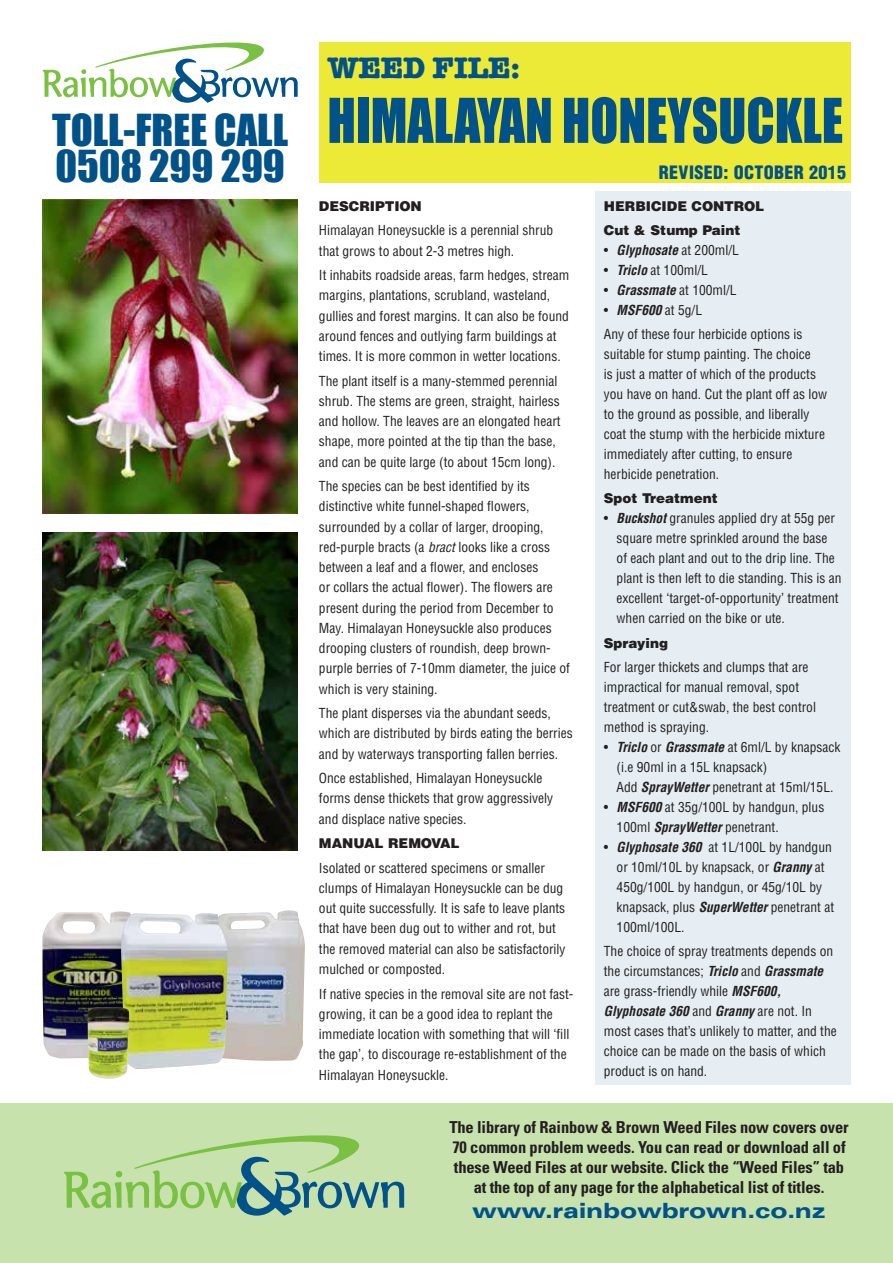
<style>
.page{position:relative;width:893px;height:1263px;background:#fff}
.page>*{position:absolute;margin:0;border:0;box-sizing:border-box;transform-origin:0 0}
.t1{font:57px "Impact";color:#005288;scale:.9 1}
.t2{font:40.5px/36px "Impact";color:#005288}
.t3{font:700 30px "American Typewriter";color:#005288}
.t4{font:900 expanded 21px "Univers";letter-spacing:-.01em;color:#005288}
.t5{font:900 condensed 18px "Helvetica";letter-spacing:.02em;color:#005288}
.t6{font:700 condensed 16.5px/19.8px "Univers";letter-spacing:-.01em;color:#231f20;text-align:center}
.t7{font:condensed 13.5px/20.2px "Helvetica";color:#231f20}
.t8{font:900 13.5px/24.3px "Helvetica";color:#231f20}
.s1{font-style:italic}
.s2{font-weight:700;font-style:italic}
</style>
<div class="page">
<img style="left:228px;top:910px;width:77px;height:151px">
<div style="left:319px;top:43px;width:531px;height:140px;background:#ede937"></div>
<svg style="left:43px;top:42px;width:255px;height:61px"></svg>
<div style="left:595px;top:191px;width:255px;height:893px;background:#e6eef3"></div>
<img style="left:43px;top:200px;width:255px;height:313px">
<img style="left:43px;top:533px;width:255px;height:317px">
<img style="left:43px;top:911px;width:87px;height:147px">
<div style="left:0;top:1103px;width:893px;height:160px;background:#c8e2ae"></div>
<svg style="left:64px;top:1135px;width:340px;height:80px"></svg>
<img style="left:121px;top:913px;width:107px;height:156px">
<img style="left:88px;top:1007px;width:41px;height:72px">
<h2 class="t2" style="left:52px;top:111px;width:238px">TOLL-FREE CALL<br>0508 299 299</h2>
<h3 class="t3" style="left:327px;top:50px;width:194px">WEED FILE:</h3>
<h1 class="t1" style="left:327px;top:76px;width:574px">HIMALAYAN HONEYSUCKLE</h1>
<p class="t8" style="left:319px;top:193px;width:104px">DESCRIPTION</p>
<p class="t7" style="left:319px;top:220px;width:236px">Himalayan Honeysuckle is a perennial shrub that grows to about 2-3 metres high.</p>
<p class="t7" style="left:319px;top:265px;width:252px">It inhabits roadside areas, farm hedges, stream margins, plantations, scrubland, wasteland, gullies and forest margins. It can also be found around fences and outlying farm buildings at times. It is more common in wetter locations.</p>
<p class="t7" style="left:319px;top:370px;width:243px">The plant itself is a many-stemmed perennial shrub. The stems are green, straight, hairless and hollow. The leaves are an elongated heart shape, more pointed at the tip than the base, and can be quite large (to about 15cm long).</p>
<p class="t7" style="left:319px;top:476px;width:252px">The species can be best identified by its distinctive white funnel-shaped flowers, surrounded by a collar of larger, drooping, red-purple bracts (a <span class="s1">bract</span> looks like a cross between a leaf and a flower, and encloses<br>or collars the actual flower). The flowers are present during the period from December to May. Himalayan Honeysuckle also produces drooping clusters of roundish, deep brown&shy;purple berries of 7-10mm diameter, the juice of which is very staining.</p>
<p class="t7" style="left:319px;top:703px;width:255px">The plant disperses via the abundant seeds, which are distributed by birds eating the berries and by waterways transporting fallen berries.</p>
<p class="t7" style="left:319px;top:768px;width:236px">Once established, Himalayan Honeysuckle forms dense thickets that grow aggressively and displace native species.</p>
<p class="t8" style="left:319px;top:831px;width:142px">MANUAL REMOVAL</p>
<p class="t7" style="left:319px;top:857px;width:248px">Isolated or scattered specimens or smaller clumps of Himalayan Honeysuckle can be dug out quite successfully. It is safe to leave plants that have been dug out to wither and rot, but the removed material can also be satisfactorily mulched or composted.</p>
<p class="t7" style="left:319px;top:983px;width:256px">If native species in the removal site are not fast&shy;growing, it can be a good idea to replant the immediate location with something that will ‘fill the gap’, to discourage re-establishment of the Himalayan Honeysuckle.</p>
<h3 class="t5" style="left:659px;top:161px;width:189px">REVISED: OCTOBER 2015</h3>
<p class="t8" style="left:604px;top:193px;width:162px">HERBICIDE CONTROL<br>Cut &amp; Stump Paint</p>
<p class="t7" style="left:604px;top:240px;width:136px">• <span class="s2">Glyphosate</span> at 200ml/L</p>
<p class="t7" style="left:604px;top:260px;width:106px">• <span class="s2">Triclo</span> at 100ml/L</p>
<p class="t7" style="left:604px;top:280px;width:134px">• <span class="s2">Grassmate</span> at 100ml/L</p>
<p class="t7" style="left:604px;top:298px;width:200px;line-height:24.3px">• <span class="s2">MSF600</span> at 5g/L<br>Any of these four herbicide options is</p>
<p class="t7" style="left:604px;top:344px;width:225px">suitable for stump painting. The choice<br>is just a matter of which of the products you have on hand. Cut the plant off as low to the ground as possible, and liberally coat the stump with the herbicide mixture immediately after cutting, to ensure herbicide penetration.</p>
<p class="t8" style="left:604px;top:486px;width:115px">Spot Treatment</p>
<p class="t7" style="left:617px;top:508px;width:226px;text-indent:-13px">• <span class="s2">Buckshot</span> granules applied dry at 55g per square metre sprinkled around the base<br>of each plant and out to the drip line. The plant is then left to die standing. This is an excellent ‘target-of-opportunity’ treatment when carried on the bike or ute.</p>
<p class="t8" style="left:604px;top:630px;width:66px">Spraying</p>
<p class="t7" style="left:604px;top:657px;width:214px">For larger thickets and clumps that are impractical for manual removal, spot treatment or cut&amp;swab, the best control method is spraying.</p>
<p class="t7" style="left:617px;top:736px;width:225px;text-indent:-13px">• <span class="s2">Triclo</span> or <span class="s2">Grassmate</span> at 6ml/L by knapsack (i.e 90ml in a 15L knapsack)<br>Add <span class="s2">SprayWetter</span> penetrant at 15ml/15L.</p>
<p class="t7" style="left:617px;top:796px;width:209px;text-indent:-13px">• <span class="s2">MSF600</span> at 35g/100L by handgun, plus<br>100ml <span class="s2">SprayWetter</span> penetrant.</p>
<p class="t7" style="left:617px;top:836px;width:219px;text-indent:-13px">• <span class="s2">Glyphosate 360</span> at 1L/100L by handgun or 10ml/10L by knapsack, or <span class="s2">Granny</span> at<br>450g/100L by handgun, or 45g/10L by knapsack, plus <span class="s2">SuperWetter</span> penetrant at<br>100ml/100L.</p>
<p class="t7" style="left:604px;top:940px;width:234px">The choice of spray treatments depends on the circumstances; <span class="s2">Triclo</span> and <span class="s2">Grassmate </span>are grass-friendly while <span class="s2">MSF600, Glyphosate 360</span> and <span class="s2">Granny</span> are not. In most cases that’s unlikely to matter, and the choice can be made on the basis of which product is on hand.</p>
<p class="t6" style="left:449px;top:1117px;width:401px">The library of Rainbow &amp; Brown Weed Files now covers over 70 common problem weeds. You can read or download all of these Weed Files at our website. Click the “Weed Files” tab at the top of any page for the alphabetical list of titles.</p>
<h3 class="t4" style="left:472px;top:1198px;width:355px">www.rainbowbrown.co.nz</h3>
</div>
